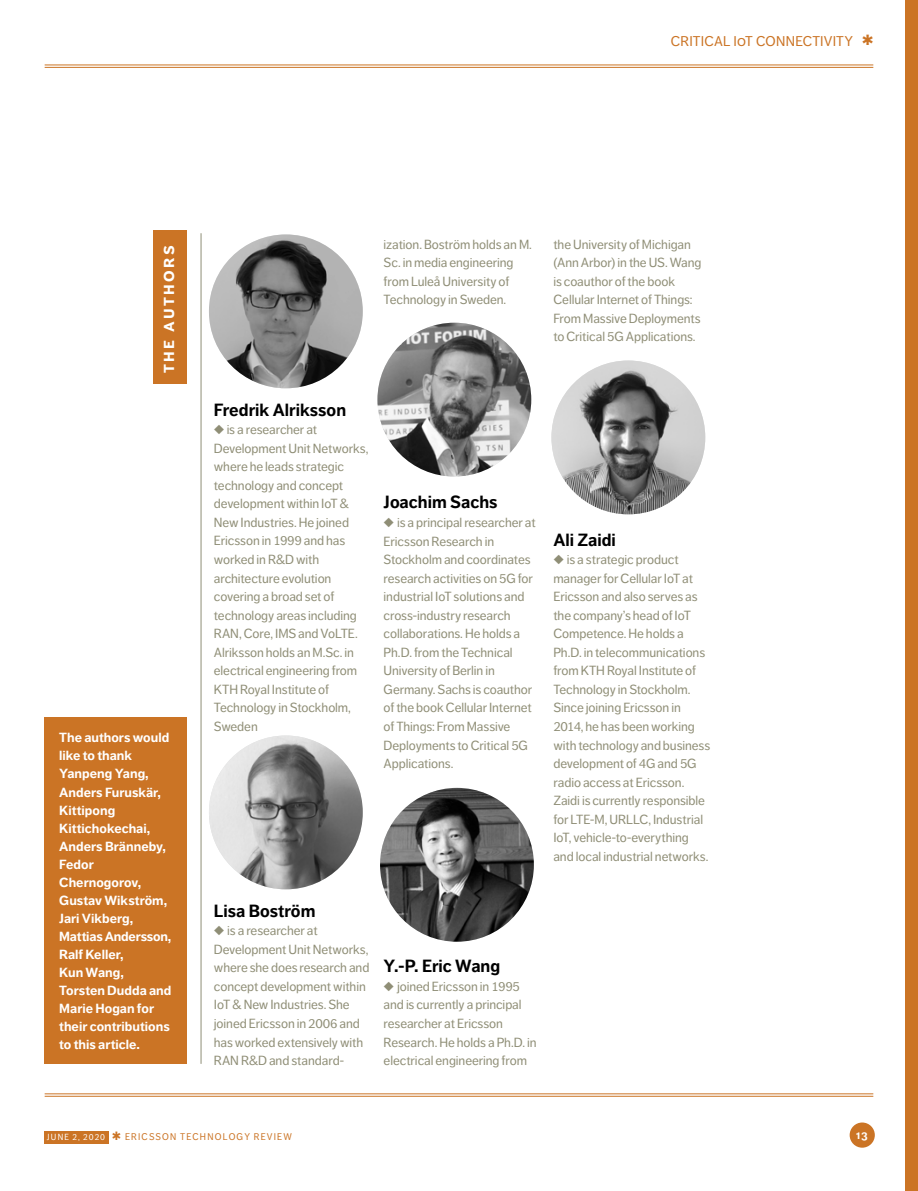
<style>
.page{position:relative;width:918px;height:1191px;background:#fff}
.page>*{position:absolute;margin:0;border:0;box-sizing:border-box;transform-origin:0 0}
.t1{font:700 17.5px "Dagny OT";color:#000}
.t2{font:700 17.5px "Dagny OT";letter-spacing:.135em;color:#fff}
.t3{font:14px "Dagny OT";letter-spacing:.01em;color:#cb7425}
.t4{font:13.12px/18.6px "Dagny OT";letter-spacing:-.005em;color:#8f8e76}
.t5{font:700 13.12px/18px "Dagny OT";color:#fff}
.t6{font:700 11.9px "Dagny OT";color:#fff;scale:.96 1}
.t7{font:9.62px "Dagny OT";letter-spacing:.12em;color:#cb7425;scale:.96 1}
.s1{font-size:8.75px;color:#fff}
</style>
<div class="page">
<div style="left:905px;top:0;width:13px;height:1191px;background:#cb7425"></div>
<hr style="left:201px;top:233px;width:1px;height:830px;background:#8f8e76">
<div style="left:153px;top:230px;width:33px;height:154px;background:#cb7425"></div>
<img style="left:377px;top:323px;width:154px;height:153px;border-radius:77px">
<img style="left:209px;top:735px;width:154px;height:154px;border-radius:77px">
<div style="left:44px;top:717px;width:142px;height:346px;background:#cb7425"></div>
<img style="left:209px;top:234px;width:154px;height:154px;border-radius:77px">
<img style="left:380px;top:788px;width:154px;height:153px;border-radius:77px">
<img style="left:551px;top:360px;width:154px;height:154px;border-radius:77px">
<div style="left:849px;top:1122px;width:26px;height:25px;background:#cb7425;border-radius:50%"></div>
<hr style="left:45px;top:64px;width:828px;height:1px;background:#cb7425">
<hr style="left:45px;top:67px;width:828px;height:1px;background:#cb7425">
<hr style="left:45px;top:1093px;width:828px;height:1px;background:#cb7425">
<hr style="left:45px;top:1095px;width:828px;height:1px;background:#cb7425">
<div style="left:45px;top:1130px;width:64px;height:13px;background:#cb7425"></div>
<p class="t3" style="left:671px;top:33px;width:204px">CRITICAL IOT CONNECTIVITY ✱</p>
<h1 class="t2" style="left:158px;top:373px;width:129px;rotate:-90deg">the authors</h1>
<p class="t5" style="left:59px;top:729px;width:114px">The authors would like to thank<br>Yanpeng Yang,<br>Anders Furuskär,<br>Kittipong<br>Kittichokechai,<br>Anders Bränneby,<br>Fedor<br>Chernogorov,<br>Gustav Wikström,<br>Jari Vikberg,<br>Mattias Andersson,<br>Ralf Keller,<br>Kun Wang,<br>Torsten Dudda and<br>Marie Hogan for their contributions to this article.</p>
<p class="t4" style="left:384px;top:235px;width:150px">ization. Boström holds an M.<br>Sc. in media engineering from Luleå University of<br>Technology in Sweden.</p>
<p class="t4" style="left:553px;top:235px;width:150px">the University of Michigan (Ann Arbor) in the US. Wang is coauthor of the book<br>Cellular Internet of Things:<br>From Massive Deployments to Critical 5G Applications.</p>
<h1 class="t1" style="left:214px;top:399px;width:134px">Fredrik Alriksson</h1>
<p class="t4" style="left:214px;top:420px;width:156px">◆ is a researcher at<br>Development Unit Networks, where he leads strategic technology and concept development within IoT &amp;<br>New Industries. He joined<br>Ericsson in 1999 and has worked in R&amp;D with architecture evolution covering a broad set of technology areas including<br>RAN, Core, IMS and VoLTE.<br>Alriksson holds an M.Sc. in electrical engineering from<br>KTH Royal Institute of<br>Technology in Stockholm,<br>Sweden</p>
<h1 class="t1" style="left:384px;top:492px;width:115px">Joachim Sachs</h1>
<p class="t4" style="left:384px;top:513px;width:154px">◆ is a principal researcher at<br>Ericsson Research in<br>Stockholm and coordinates research activities on 5G for industrial IoT solutions and cross-industry research collaborations. He holds a<br>Ph.D. from the Technical<br>University of Berlin in<br>Germany. Sachs is coauthor of the book Cellular Internet of Things: From Massive<br>Deployments to Critical 5G<br>Applications.</p>
<h1 class="t1" style="left:214px;top:900px;width:103px">Lisa Boström</h1>
<p class="t4" style="left:214px;top:921px;width:157px">◆ is a researcher at<br>Development Unit Networks, where she does research and concept development within<br>IoT &amp; New Industries. She joined Ericsson in 2006 and has worked extensively with<br>RAN R&amp;D and standard-</p>
<h1 class="t1" style="left:384px;top:956px;width:118px">Y.-P. Eric Wang</h1>
<p class="t4" style="left:384px;top:977px;width:154px">◆ joined Ericsson in 1995 and is currently a principal researcher at Ericsson<br>Research. He holds a Ph.D. in electrical engineering from</p>
<h1 class="t1" style="left:553px;top:529px;width:64px">Ali Zaidi</h1>
<p class="t4" style="left:553px;top:550px;width:158px">◆ is a strategic product manager for Cellular IoT at<br>Ericsson and also serves as the company’s head of IoT<br>Competence. He holds a<br>Ph.D. in telecommunications from KTH Royal Institute of<br>Technology in Stockholm.<br>Since joining Ericsson in<br>2014, he has been working with technology and business development of 4G and 5G radio access at Ericsson.<br>Zaidi is currently responsible for LTE-M, URLLC, Industrial<br>IoT, vehicle-to-everything and local industrial networks.</p>
<p class="t7" style="left:47px;top:1131px;width:257px"><span class="s1">JUNE 2, 2020</span> ✱ ERICSSON TECHNOLOGY REVIEW</p>
<p class="t6" style="left:856px;top:1127px;width:13px">13</p>
</div>
